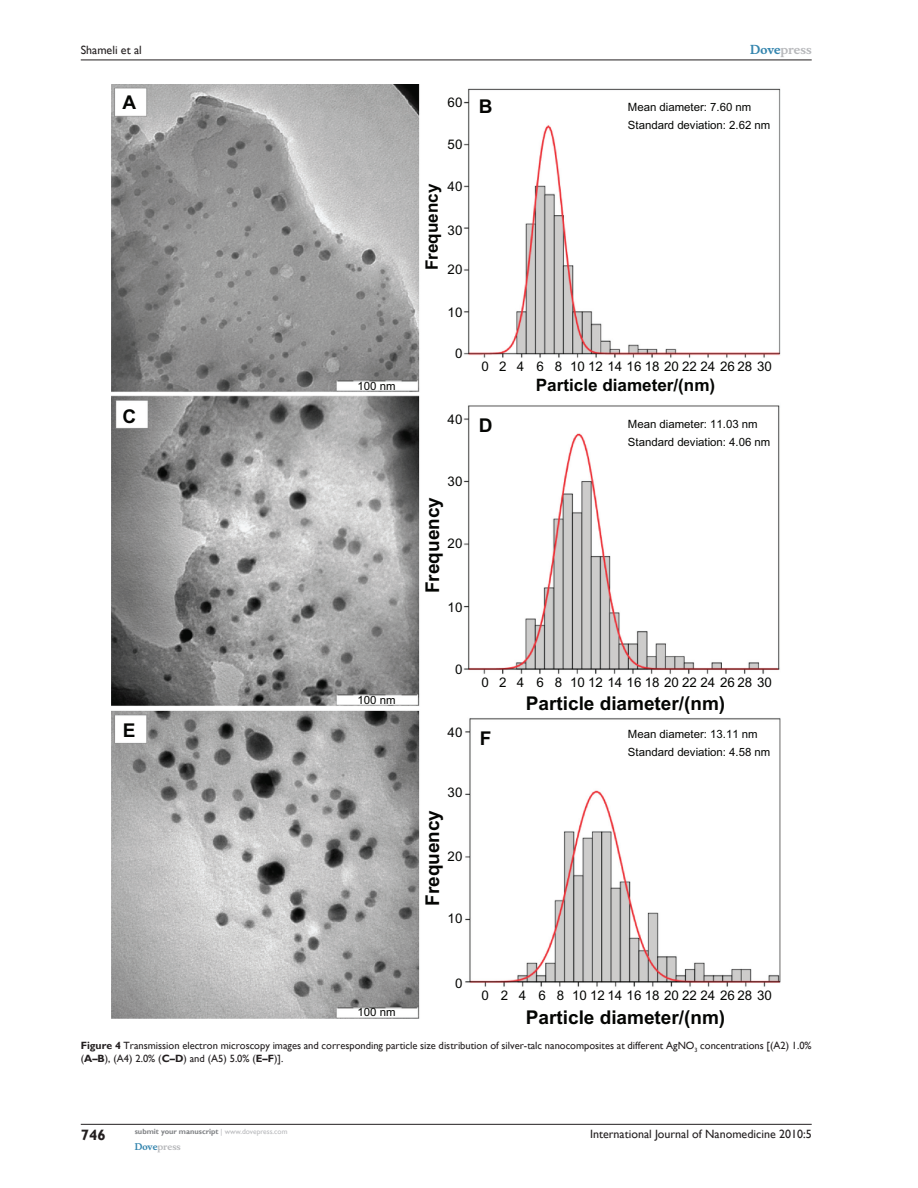
<style>
.page{position:relative;width:918px;height:1188px;background:#fff}
.page>*{position:absolute;margin:0;border:0;box-sizing:border-box;transform-origin:0 0}
.t1{font:700 18.9px "Arial";color:#040503}
.t2{font:700 17.1px "Arial";color:#040503}
.t3{font:700 15px "Gill Sans";color:#231f20}
.t4{font:13.35px "Arial";color:#040503}
.t5{font:12px "Gill Sans";color:#231f20}
.t6{font:700 12px "Musee";color:#b8b9bc}
.t7{font:11.4px/17.7px "Arial";color:#040503}
.t8{font:10.5px/13.5px "Gill Sans";color:#231f20}
.t9{font:700 9px "Musee";color:#b8b9bc}
.t10{font:700 7.5px "Gill Sans";color:#808285}
.s1{color:#3485ae}
.s2{font-weight:700}
.s3{font-weight:400;color:#b8b9bc}
</style>
<div class="page">
<hr style="left:81px;top:1124px;width:731px;height:1px;background:#231f20">
<hr style="left:81px;top:60px;width:731px;height:1px;background:#231f20">
<img style="left:112px;top:85px;width:669px;height:933px">
<p class="t5" style="left:81px;top:43px;width:63px">Shameli et al</p>
<p class="t6" style="left:750px;top:43px;width:63px"><span class="s1">Dove</span>press</p>
<h1 class="t1" style="left:122px;top:91px;width:15px">A</h1>
<p class="t4" style="left:448px;top:95px;width:16px">60</p>
<h1 class="t1" style="left:479px;top:96px;width:15px">B</h1>
<p class="t7" style="left:628px;top:98px;width:144px">Mean diameter: 7.60 nm<br>Standard deviation: 2.62 nm</p>
<p class="t4" style="left:448px;top:136px;width:16px">50</p>
<p class="t4" style="left:448px;top:179px;width:16px">40</p>
<p class="t4" style="left:448px;top:222px;width:16px">30</p>
<p class="t4" style="left:448px;top:262px;width:16px">20</p>
<p class="t4" style="left:448px;top:305px;width:16px">10</p>
<p class="t4" style="left:455px;top:346px;width:9px">0</p>
<h2 class="t2" style="left:422px;top:270px;width:88px;rotate:-90deg">Frequency</h2>
<p class="t4" style="left:481px;top:358px;width:292px">0 2 4 6 8 1012141618202224 2628 30</p>
<p class="t7" style="left:358px;top:377px;width:39px">100 nm</p>
<h2 class="t2" style="left:536px;top:375px;width:181px">Particle diameter/(nm)</h2>
<h1 class="t1" style="left:122px;top:405px;width:15px">C</h1>
<p class="t4" style="left:448px;top:412px;width:16px">40</p>
<h1 class="t1" style="left:479px;top:415px;width:15px">D</h1>
<p class="t7" style="left:628px;top:416px;width:144px">Mean diameter: 11.03 nm<br>Standard deviation: 4.06 nm</p>
<p class="t4" style="left:448px;top:474px;width:16px">30</p>
<h1 class="t1" style="left:422px;top:593px;width:97px;rotate:-90deg">Frequency</h1>
<p class="t4" style="left:448px;top:536px;width:16px">20</p>
<p class="t4" style="left:448px;top:599px;width:16px">10</p>
<p class="t4" style="left:455px;top:662px;width:9px">0</p>
<p class="t4" style="left:481px;top:674px;width:292px">0 2 4 6 8 1012141618202224 2628 30</p>
<p class="t7" style="left:358px;top:691px;width:39px">100 nm</p>
<h1 class="t1" style="left:526px;top:692px;width:201px">Particle diameter/(nm)</h1>
<h1 class="t1" style="left:123px;top:719px;width:14px">E</h1>
<p class="t4" style="left:448px;top:725px;width:16px">40</p>
<h1 class="t1" style="left:480px;top:727px;width:13px">F</h1>
<p class="t7" style="left:628px;top:725px;width:144px">Mean diameter: 13.11 nm<br>Standard deviation: 4.58 nm</p>
<p class="t4" style="left:448px;top:785px;width:16px">30</p>
<h1 class="t1" style="left:422px;top:906px;width:97px;rotate:-90deg">Frequency</h1>
<p class="t4" style="left:448px;top:849px;width:16px">20</p>
<p class="t4" style="left:448px;top:911px;width:16px">10</p>
<p class="t4" style="left:455px;top:976px;width:9px">0</p>
<p class="t4" style="left:481px;top:988px;width:292px">0 2 4 6 8 1012141618 202224 2628 30</p>
<p class="t7" style="left:358px;top:1003px;width:39px">100 nm</p>
<p class="t8" style="left:81px;top:1039px;width:732px"><span class="s2">Figure 4</span> Transmission electron microscopy images and corresponding particle size distribution of silver-talc nanocomposites at different AgNO<sub>3</sub> concentrations [(A2) 1.0% (<span class="s2">A–B</span>), (A4) 2.0% (<span class="s2">C–D</span>) and (A5) 5.0% (<span class="s2">E–F</span>)].</p>
<h1 class="t1" style="left:526px;top:1006px;width:201px">Particle diameter/(nm)</h1>
<h3 class="t3" style="left:81px;top:1126px;width:26px">746</h3>
<p class="t10" style="left:135px;top:1127px;width:154px">submit your manuscript <span class="s3">| www.dovepress.com</span></p>
<p class="t9" style="left:135px;top:1141px;width:48px"><span class="s1">Dove</span>press</p>
<p class="t5" style="left:590px;top:1127px;width:223px">International Journal of Nanomedicine 2010:5</p>
</div>
